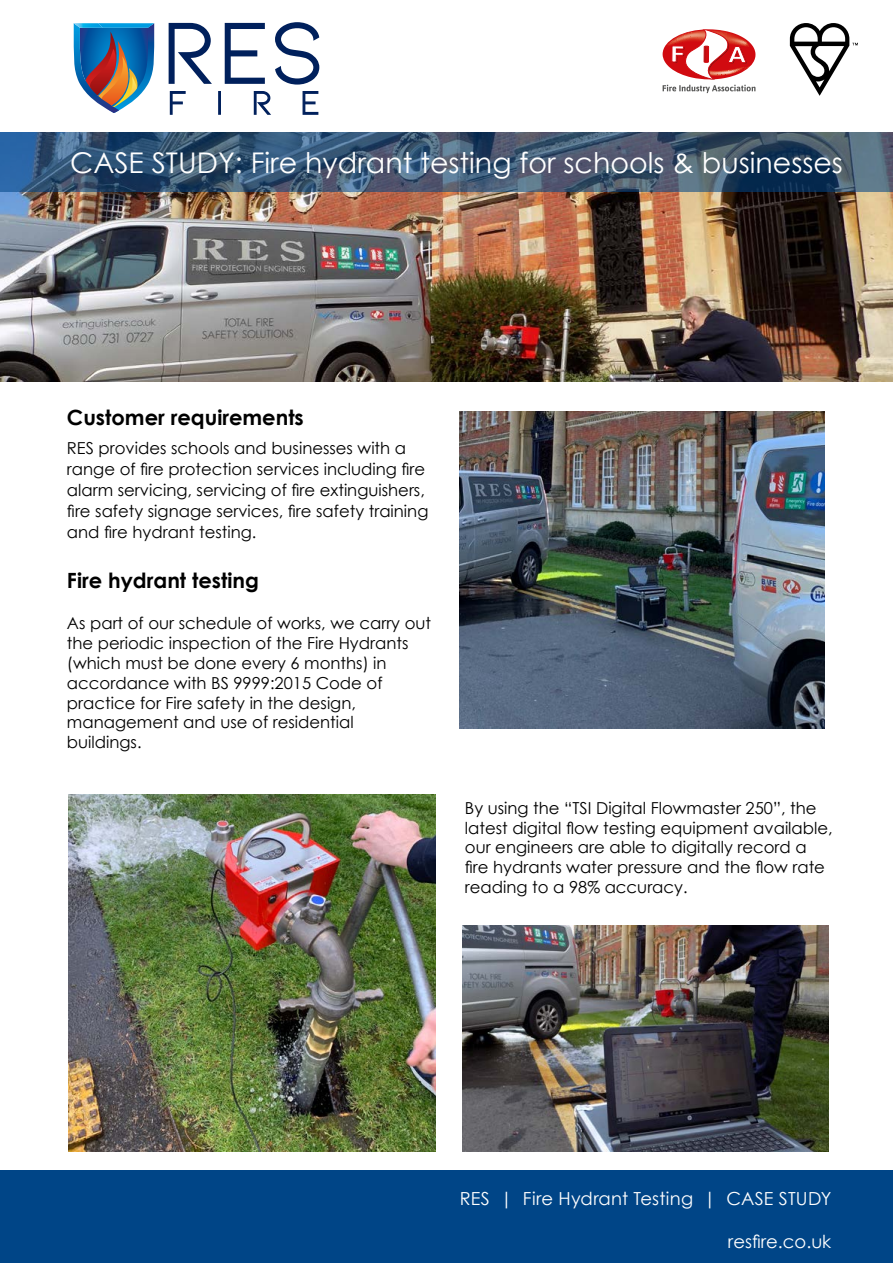
<style>
.page{position:relative;width:893px;height:1263px;background:#fff}
.page>*{position:absolute;margin:0;border:0;box-sizing:border-box;transform-origin:0 0}
.t1{font:28.5px "Century Gothic";color:#fff}
.t2{font:700 21px "Century Gothic";color:#000}
.t3{font:18px "Century Gothic";letter-spacing:.01em;color:#fff}
.t4{font:16.5px/19.8px "Century Gothic";color:#000}
</style>
<div class="page">
<img style="left:0;top:192px;width:893px;height:189px">
<svg style="left:0;top:133px;width:893px;height:59px;background:#3c5572"></svg>
<div style="left:0;top:1171px;width:893px;height:92px;background:#004587"></div>
<img style="left:459px;top:411px;width:366px;height:318px">
<img style="left:68px;top:794px;width:367px;height:357px">
<svg style="left:169px;top:23px;width:43px;height:61px"></svg>
<svg style="left:225px;top:23px;width:40px;height:61px"></svg>
<svg style="left:275px;top:22px;width:44px;height:63px"></svg>
<svg style="left:170px;top:91px;width:16px;height:24px"></svg>
<hr style="left:218px;top:91px;width:3px;height:24px;background:#00205c">
<svg style="left:254px;top:91px;width:17px;height:24px"></svg>
<svg style="left:303px;top:91px;width:15px;height:24px"></svg>
<img style="left:73px;top:23px;width:82px;height:90px">
<img style="left:74px;top:23px;width:29px;height:5px">
<img style="left:463px;top:926px;width:365px;height:225px">
<svg style="left:790px;top:23px;width:68px;height:73px"></svg>
<svg style="left:663px;top:29px;width:92px;height:64px"></svg>
<h1 class="t1" style="left:70px;top:143px;width:774px">CASE STUDY: Fire hydrant testing for schools &amp; businesses</h1>
<p class="t2" style="left:67px;top:401px;width:238px">Customer requirements</p>
<p class="t4" style="left:67px;top:437px;width:363px;line-height:21px">RES provides schools and businesses with a range of fire protection services including fire alarm servicing, servicing of fire extinguishers, fire safety signage services, fire safety training and fire hydrant testing.</p>
<p class="t2" style="left:67px;top:564px;width:193px">Fire hydrant testing</p>
<p class="t4" style="left:67px;top:613px;width:366px">As part of our schedule of works, we carry out the periodic inspection of the Fire Hydrants (which must be done every 6 months) in accordance with BS 9999:2015 Code of practice for Fire safety in the design, management and use of residential buildings.</p>
<p class="t4" style="left:465px;top:798px;width:369px">By using the “TSI Digital Flowmaster 250”, the latest digital flow testing equipment available, our engineers are able to digitally record a fire hydrants water pressure and the flow rate reading to a 98% accuracy.</p>
<p class="t3" style="left:460px;top:1186px;width:373px">RES | Fire Hydrant Testing | CASE STUDY</p>
<p class="t3" style="left:728px;top:1229px;width:105px">resfire.co.uk</p>
</div>
